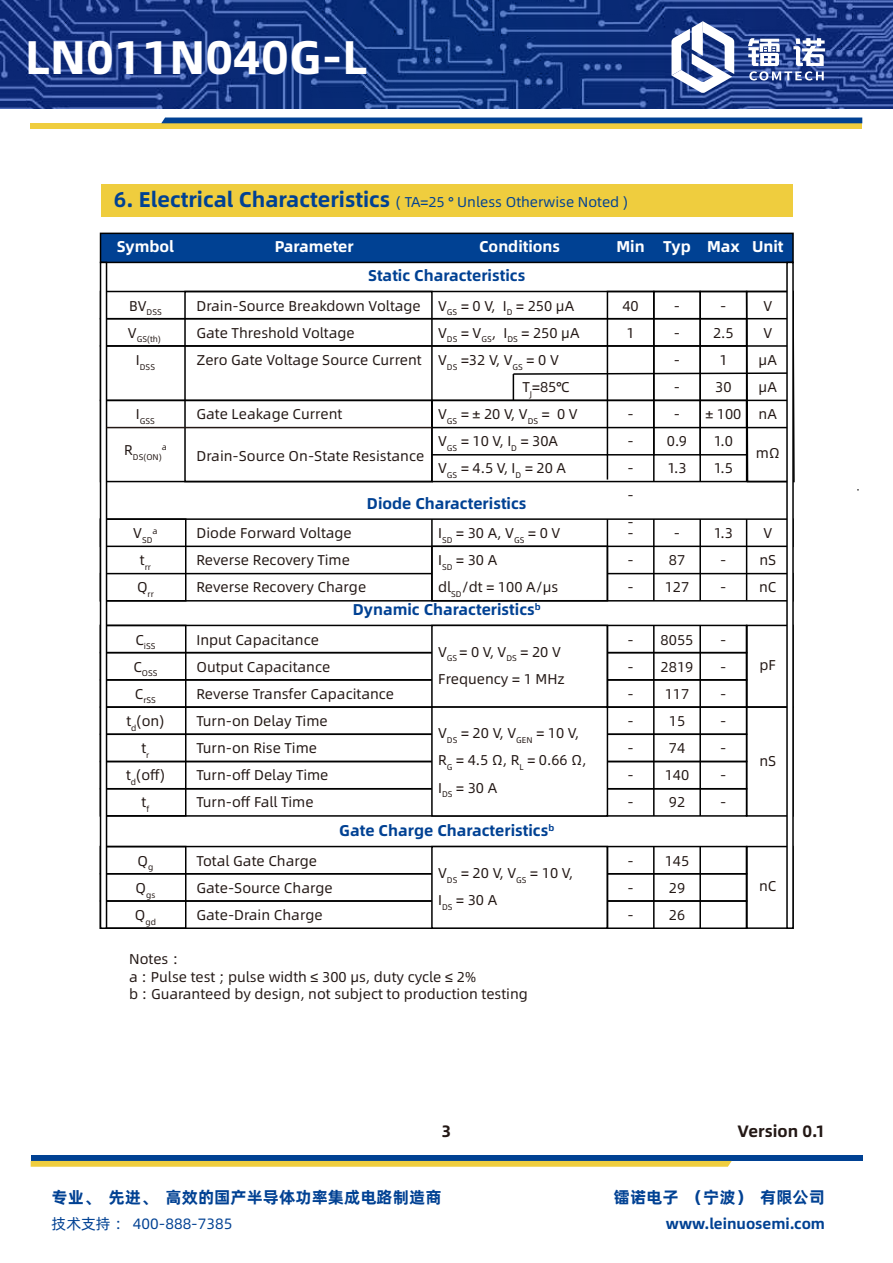
<style>
.page{position:relative;width:893px;height:1263px;background:#fff}
.page>*{position:absolute;margin:0;border:0;box-sizing:border-box;transform-origin:0 0}
.t1{font:47.25px "Alibaba Pu Hui Ti B";color:#fff}
.t2{font:16.5px "Alibaba Pu Hui Ti B";color:#004193}
.t3{font:16.5px "Alibaba Pu Hui Ti B";color:#231815}
.t4{font:15.6px "Alibaba Pu Hui Ti B";color:#004193}
.t5{font:15.6px "Alibaba Pu Hui Ti B";color:#fff}
.t6{font:15px "Alibaba Pu Hui Ti B";color:#004193}
.t7{font:15px "Alibaba Pu Hui Ti R";color:#004193}
.t8{font:14.25px/27px "Alibaba Pu Hui Ti R";color:#231815}
.t9{font:14.25px "Alibaba Pu Hui Ti R";color:#004193}
.t10{font:8.25px "Alibaba Pu Hui Ti R";color:#231815}
.s1{font-family:"Alibaba Pu Hui Ti B";font-size:21.3px}
</style>
<div class="page">
<div style="left:31px;top:1155px;width:831px;height:6px;background:#004193"></div>
<svg style="left:31px;top:1161px;width:701px;height:6px"></svg>
<svg style="left:0;top:0;width:893px;height:108px"></svg>
<div style="left:31px;top:123px;width:831px;height:6px;background:#efcd3e"></div>
<div style="left:161px;top:118px;width:701px;height:5px;background:#004193"></div>
<svg style="left:671px;top:21px;width:63px;height:72px"></svg>
<svg style="left:748px;top:38px;width:77px;height:43px"></svg>
<div style="left:101px;top:184px;width:692px;height:32px;background:#efcd3e"></div>
<div style="left:100px;top:233px;width:694px;height:30px;background:#004193;border:2px solid #000"></div>
<div style="left:100px;top:318px;width:647px;height:29px;border:2px solid #000"></div>
<div style="left:431px;top:400px;width:316px;height:28px;border:2px solid #000"></div>
<div style="left:100px;top:400px;width:333px;height:82px;border:2px solid #000"></div>
<div style="left:184px;top:291px;width:249px;height:191px;border:2px solid #000"></div>
<hr style="left:432px;top:454px;width:175px;height:1px;background:#000">
<div style="left:100px;top:573px;width:694px;height:28px;border:2px solid #000"></div>
<div style="left:100px;top:518px;width:694px;height:29px;border:2px solid #000"></div>
<div style="left:431px;top:546px;width:177px;height:55px;background:#fff;border:2px solid #000"></div>
<div style="left:100px;top:518px;width:86px;height:83px;border:2px solid #000"></div>
<hr style="left:607px;top:519px;width:1px;height:82px;background:#000">
<hr style="left:431px;top:519px;width:2px;height:82px;background:#000">
<hr style="left:653px;top:519px;width:2px;height:82px;background:#000">
<hr style="left:699px;top:519px;width:2px;height:82px;background:#000">
<hr style="left:746px;top:519px;width:1px;height:82px;background:#000">
<div style="left:746px;top:625px;width:48px;height:83px;border:2px solid #000"></div>
<div style="left:746px;top:706px;width:48px;height:111px;border:2px solid #000"></div>
<div style="left:100px;top:625px;width:647px;height:28px;border:2px solid #000"></div>
<div style="left:100px;top:652px;width:647px;height:29px;border:2px solid #000"></div>
<div style="left:100px;top:706px;width:647px;height:29px;border:2px solid #000"></div>
<div style="left:100px;top:733px;width:647px;height:29px;border:2px solid #000"></div>
<div style="left:100px;top:788px;width:647px;height:29px;border:2px solid #000"></div>
<div style="left:431px;top:625px;width:177px;height:83px;background:#fff;border:2px solid #000"></div>
<div style="left:100px;top:625px;width:86px;height:191px;border:2px solid #000"></div>
<div style="left:431px;top:706px;width:177px;height:111px;background:#fff;border:2px solid #000"></div>
<hr style="left:607px;top:625px;width:1px;height:82px;background:#000">
<hr style="left:653px;top:625px;width:2px;height:191px;background:#000">
<hr style="left:699px;top:625px;width:2px;height:191px;background:#000">
<hr style="left:746px;top:625px;width:1px;height:82px;background:#000">
<div style="left:746px;top:846px;width:48px;height:83px;border:2px solid #000"></div>
<div style="left:100px;top:900px;width:647px;height:29px;border:2px solid #000"></div>
<div style="left:100px;top:846px;width:647px;height:28px;border:2px solid #000"></div>
<div style="left:100px;top:873px;width:647px;height:29px;border:2px solid #000"></div>
<div style="left:431px;top:846px;width:177px;height:83px;background:#fff;border:2px solid #000"></div>
<div style="left:100px;top:846px;width:86px;height:83px;border:2px solid #000"></div>
<hr style="left:607px;top:846px;width:1px;height:82px;background:#000">
<hr style="left:746px;top:846px;width:1px;height:82px;background:#000">
<hr style="left:699px;top:846px;width:2px;height:82px;background:#000">
<hr style="left:653px;top:846px;width:2px;height:82px;background:#000">
<svg style="left:100px;top:262px;width:7px;height:667px"></svg>
<svg style="left:786px;top:262px;width:8px;height:667px"></svg>
<hr style="left:432px;top:481px;width:355px;height:1px;background:#000">
<svg style="left:512px;top:290px;width:283px;height:193px"></svg>
<hr style="left:747px;top:427px;width:40px;height:1px;background:#000">
<hr style="left:107px;top:427px;width:325px;height:1px;background:#231815">
<h1 class="t1" style="left:25px;top:20px;width:344px">LN011N040G-L</h1>
<p class="t9" style="left:114px;top:192px;width:516px"><span class="s1">6. Electrical Characteristics</span> ( TA=25 ° Unless Otherwise Noted )</p>
<p class="t5" style="left:117px;top:234px;width:59px">Symbol</p>
<p class="t5" style="left:275px;top:234px;width:81px">Parameter</p>
<p class="t5" style="left:479px;top:234px;width:83px">Conditions</p>
<p class="t5" style="left:616px;top:234px;width:169px">Min Typ Max Unit</p>
<p class="t4" style="left:368px;top:263px;width:159px">Static Characteristics</p>
<p class="t10" style="left:129px;top:306px;width:34px"><sup>BV</sup>DSS</p>
<p class="t10" style="left:128px;top:333px;width:35px"><sup>V</sup>GS(th)</p>
<p class="t10" style="left:136px;top:360px;width:21px"><sup>I</sup>DSS</p>
<p class="t10" style="left:136px;top:415px;width:20px"><sup>I</sup>GSS</p>
<p class="t8" style="left:196px;top:291px;width:227px">Drain-Source Breakdown Voltage<br>Gate Threshold Voltage<br>Zero Gate Voltage Source Current</p>
<p class="t8" style="left:622px;top:291px;width:18px">40<br>1</p>
<p class="t8" style="left:438px;top:291px;width:138px">V<sub>GS</sub> = 0 V, I<sub>D</sub> = 250 μA</p>
<p class="t8" style="left:438px;top:318px;width:143px">V<sub>DS</sub> = V<sub>GS</sub>, I<sub>DS</sub> = 250 μA</p>
<p class="t8" style="left:438px;top:345px;width:122px">V<sub>DS</sub> =32 V, V<sub>GS</sub> = 0 V</p>
<p class="t8" style="left:522px;top:372px;width:49px">T<sub>J</sub>=85℃</p>
<p class="t8" style="left:438px;top:400px;width:141px">V<sub>GS</sub> = ± 20 V, V<sub>DS</sub> = 0 V</p>
<p class="t8" style="left:438px;top:427px;width:121px">V<sub>GS</sub> = 10 V, I<sub>D</sub> = 30A</p>
<p class="t8" style="left:438px;top:454px;width:129px">V<sub>GS</sub> = 4.5 V, I<sub>D</sub> = 20 A</p>
<p class="t8" style="left:759px;top:291px;width:20px;text-align:center">V<br>V μA μA nA</p>
<p class="t8" style="left:667px;top:291px;width:22px;text-align:center">-<br>-<br>-<br>-<br>-<br>0.9<br>1.3</p>
<p class="t8" style="left:705px;top:291px;width:38px;text-align:center">-<br>2.5<br>1<br>30<br>± 100<br>1.0<br>1.5</p>
<p class="t8" style="left:196px;top:400px;width:147px">Gate Leakage Current</p>
<p class="t8" style="left:627px;top:400px;width:8px;text-align:justify">- - - - -</p>
<p class="t10" style="left:124px;top:450px;width:39px"><sup>R</sup>DS(ON)</p>
<p class="t10" style="left:162px;top:441px;width:7px">a</p>
<p class="t8" style="left:756px;top:439px;width:25px">mΩ</p>
<p class="t8" style="left:197px;top:441px;width:229px">Drain-Source On-State Resistance</p>
<p class="t4" style="left:367px;top:491px;width:161px">Diode Characteristics</p>
<p class="t10" style="left:133px;top:534px;width:21px"><sup>V</sup>SD</p>
<p class="t10" style="left:153px;top:524px;width:7px">a</p>
<p class="t10" style="left:140px;top:561px;width:13px"><sup>t</sup>rr</p>
<p class="t10" style="left:137px;top:588px;width:18px"><sup>Q</sup>rr</p>
<p class="t10" style="left:135px;top:640px;width:22px"><sup>C</sup>iSS</p>
<p class="t10" style="left:133px;top:667px;width:26px"><sup>C</sup>OSS</p>
<p class="t10" style="left:135px;top:694px;width:23px"><sup>C</sup>rSS</p>
<p class="t8" style="left:126px;top:706px;width:40px;text-align:center">t<sub>d</sub>(on) t<sub>r </sub>t<sub>d</sub>(off) t<sub>f</sub></p>
<p class="t8" style="left:138px;top:846px;width:17px">Q<sub>g</sub></p>
<p class="t10" style="left:136px;top:888px;width:21px"><sup>Q</sup>gs</p>
<p class="t10" style="left:135px;top:915px;width:23px"><sup>Q</sup>gd</p>
<p class="t8" style="left:196px;top:519px;width:171px">Diode Forward Voltage<br>Reverse Recovery Time<br>Reverse Recovery Charge</p>
<p class="t8" style="left:438px;top:519px;width:124px">I<sub>SD</sub> = 30 A, V<sub>GS</sub> = 0 V<br>I<sub>SD</sub> = 30 A<br>dl<sub>SD</sub>/dt = 100 A/μs</p>
<p class="t8" style="left:627px;top:519px;width:8px;text-align:justify">- - -</p>
<p class="t8" style="left:665px;top:519px;width:26px;text-align:center">-<br>87<br>127</p>
<p class="t8" style="left:714px;top:519px;width:21px;text-align:center">1.3 -<br>-</p>
<p class="t8" style="left:759px;top:519px;width:19px;text-align:center">V nS nC</p>
<p class="t4" style="left:353px;top:597px;width:190px">Dynamic Characteristics<sup>b</sup></p>
<p class="t8" style="left:196px;top:625px;width:199px">Input Capacitance<br>Output Capacitance<br>Reverse Transfer Capacitance<br>Turn-on Delay Time<br>Turn-on Rise Time<br>Turn-off Delay Time<br>Turn-off Fall Time</p>
<p class="t8" style="left:438px;top:637px;width:128px">V<sub>GS</sub> = 0 V, V<sub>DS</sub> = 20 V<br>Frequency = 1 MHz</p>
<p class="t8" style="left:438px;top:719px;width:150px">V<sub>DS</sub> = 20 V, V<sub>GEN</sub> = 10 V,<br>R<sub>G</sub> = 4.5 Ω, R<sub>L</sub> = 0.66 Ω,<br>I<sub>DS</sub> = 30 A</p>
<p class="t4" style="left:339px;top:818px;width:217px">Gate Charge Characteristics<sup>b</sup></p>
<p class="t8" style="left:627px;top:625px;width:8px;text-align:justify">- - - - - - -</p>
<p class="t8" style="left:661px;top:625px;width:34px;text-align:center">8055<br>2819<br>117<br>15<br>74<br>140<br>92</p>
<p class="t8" style="left:720px;top:625px;width:8px;text-align:justify">- - - - - - -</p>
<p class="t8" style="left:196px;top:846px;width:138px">Total Gate Charge<br>Gate-Source Charge<br>Gate-Drain Charge</p>
<p class="t8" style="left:438px;top:858px;width:136px">V<sub>DS</sub> = 20 V, V<sub>GS</sub> = 10 V,<br>I<sub>DS</sub> = 30 A</p>
<p class="t8" style="left:627px;top:846px;width:8px;text-align:justify">- - -</p>
<p class="t8" style="left:665px;top:846px;width:26px">145<br>29<br>26</p>
<p class="t8" style="left:759px;top:651px;width:18px">pF</p>
<p class="t8" style="left:759px;top:746px;width:18px">nS</p>
<p class="t8" style="left:759px;top:872px;width:19px">nC</p>
<p class="t8" style="left:129px;top:950px;width:400px;line-height:17.1px">Notes ：<br>a : Pulse test ; pulse width ≤ 300 μs, duty cycle ≤ 2%<br>b : Guaranteed by design, not subject to production testing</p>
<p class="t3" style="left:442px;top:1118px;width:11px">3</p>
<p class="t3" style="left:737px;top:1118px;width:89px">Version 0.1</p>
<p class="t2" style="left:52px;top:1184px;width:391px">专业、先进、高效的国产半导体功率集成电路制造商</p>
<p class="t2" style="left:614px;top:1184px;width:213px">镭诺电子（宁波）有限公司</p>
<p class="t7" style="left:52px;top:1213px;width:182px">技术支持： 400-888-7385</p>
<p class="t6" style="left:666px;top:1212px;width:161px">www.leinuosemi.com</p>
</div>
